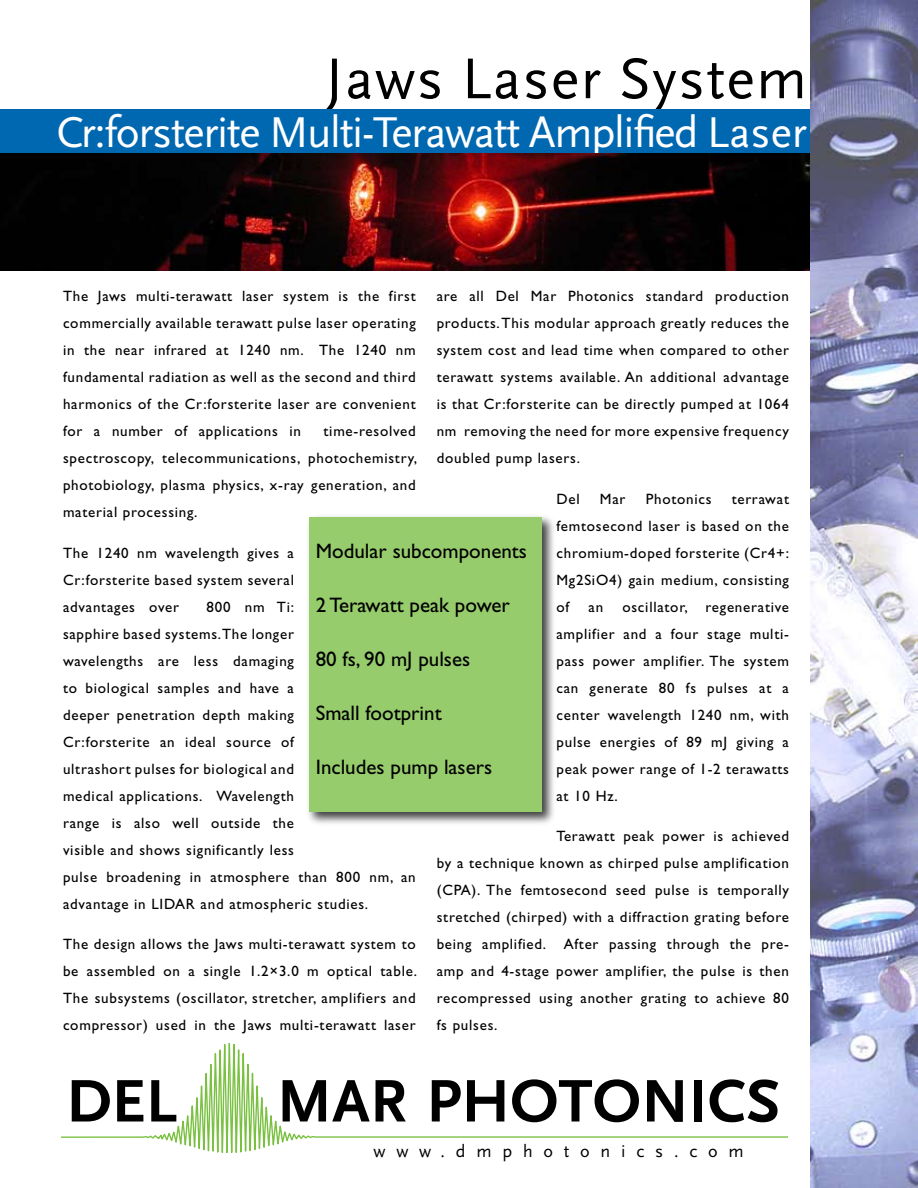
<style>
.page{position:relative;width:918px;height:1188px;background:#fff}
.page>*{position:absolute;margin:0;border:0;box-sizing:border-box;transform-origin:0 0}
.t1{font:700 62.7px "Scala Sans";color:#000}
.t2{font:60px "Scala Sans";letter-spacing:.025em;color:#000}
.t3{font:45px "Scala Sans";letter-spacing:-.03em;color:#fff}
.t4{font:21px "Gill Sans";color:#000}
.t5{font:18px "Scala Sans";letter-spacing:.6em;color:#000}
.t6{font:15px/27px "Gill Sans";letter-spacing:.05em;color:#000;text-align:justify}
</style>
<div class="page">
<div style="left:0;top:109px;width:810px;height:50px;background:#0067b1"></div>
<img style="left:810px;top:0;width:108px;height:1188px">
<img style="left:0;top:154px;width:810px;height:117px">
<div style="left:306px;top:514px;width:250px;height:313px;background:#000;opacity:.75"></div>
<div style="left:310px;top:517px;width:232px;height:295px;background:#97cc6d"></div>
<svg style="left:231px;top:1044px;width:556px;height:109px"></svg>
<svg style="left:62px;top:1043px;width:169px;height:110px"></svg>
<h2 class="t2" style="left:325px;top:46px;width:483px">Jaws Laser System</h2>
<h3 class="t3" style="left:57px;top:108px;width:752px">Cr:forsterite Multi-Terawatt Amplified Laser</h3>
<p class="t6" style="left:63px;top:283px;width:354px">The Jaws multi-terawatt laser system is the first commercially available terawatt pulse laser operating in the near infrared at 1240 nm. The 1240 nm fundamental radiation as well as the second and third harmonics of the Cr:forsterite laser are convenient for a number of applications in</p>
<p class="t6" style="left:437px;top:283px;width:354px">are all Del Mar Photonics standard production products. This modular approach greatly reduces the system cost and lead time when compared to other terawatt systems available. An additional advantage is that Cr:forsterite can be directly pumped at 1064 nm removing the need for more expensive frequency doubled pump lasers.</p>
<p class="t6" style="left:556px;top:485px;width:25px">Del</p>
<p class="t6" style="left:600px;top:485px;width:27px">Mar</p>
<p class="t6" style="left:646px;top:485px;width:67px">Photonics</p>
<p class="t6" style="left:63px;top:418px;width:356px;text-indent:261px">time-resolved spectroscopy, telecommunications, photochemistry, photobiology, plasma physics, x-ray generation, and material processing.</p>
<p class="t6" style="left:63px;top:539px;width:233px">The 1240 nm wavelength gives a Cr:forsterite based system several advantages over</p>
<p class="t6" style="left:556px;top:485px;width:234px;text-indent:175px">terrawat femtosecond laser is based on the chromium-doped forsterite (Cr4+:<br>Mg2SiO4) gain medium, consisting of</p>
<h3 class="t4" style="left:316px;top:539px;width:213px">Modular subcomponents</h3>
<h3 class="t4" style="left:316px;top:593px;width:196px">2 Terawatt peak power</h3>
<h3 class="t4" style="left:316px;top:647px;width:156px">80 fs, 90 mJ pulses</h3>
<h3 class="t4" style="left:316px;top:701px;width:127px">Small footprint</h3>
<h3 class="t4" style="left:316px;top:755px;width:178px">Includes pump lasers</h3>
<p class="t6" style="left:63px;top:593px;width:354px;text-align:left;text-indent:144px">800 nm Ti:<br>sapphire based systems. The longer<br>wavelengths are less damaging<br>to biological samples and have a<br>deeper penetration depth making<br>Cr:forsterite an ideal source of<br>ultrashort pulses for biological and<br>medical applications. Wavelength<br>range is also well outside the<br>visible and shows significantly less<br>pulse broadening in atmosphere than 800 nm, an advantage in LIDAR and atmospheric studies.</p>
<p class="t6" style="left:63px;top:931px;width:356px">The design allows the Jaws multi-terawatt system to be assembled on a single 1.2×3.0 m optical table.<br>The subsystems (oscillator, stretcher, amplifiers and compressor) used in the Jaws multi-terawatt laser</p>
<p class="t6" style="left:556px;top:593px;width:234px;text-indent:66px">oscillator, regenerative amplifier and a four stage multi&shy;pass power amplifier. The system can generate 80 fs pulses at a center wavelength 1240 nm, with pulse energies of 89 mJ giving a peak power range of 1-2 terawatts at 10 Hz.</p>
<p class="t6" style="left:437px;top:823px;width:354px;text-indent:120px">Terawatt peak power is achieved by a technique known as chirped pulse amplification (CPA). The femtosecond seed pulse is temporally stretched (chirped) with a diffraction grating before being amplified. After passing through the pre&shy;amp and 4-stage power amplifier, the pulse is then recompressed using another grating to achieve 80 fs pulses.</p>
<p class="t6" style="left:589px;top:593px;width:16px">an</p>
<h1 class="t1" style="left:66px;top:1067px;width:112px">DEL</h1>
<h1 class="t1" style="left:277px;top:1067px;width:505px">MAR PHOTONICS</h1>
<p class="t5" style="left:374px;top:1141px;width:372px">www.dmphotonics.com</p>
</div>
